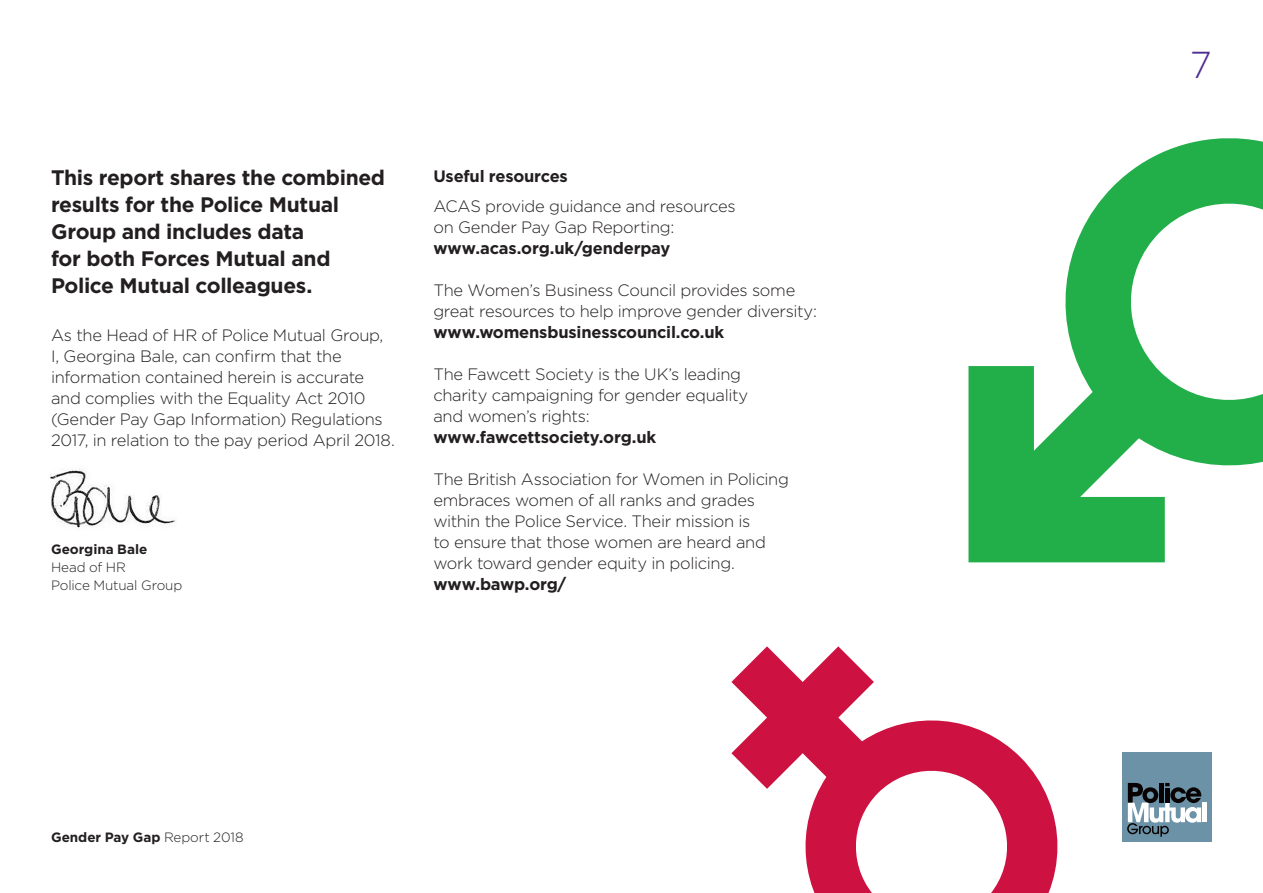
<style>
.page{position:relative;width:1263px;height:893px;background:#fff}
.page>*{position:absolute;margin:0;border:0;box-sizing:border-box;transform-origin:0 0}
.t1{font:300 37.5px "Gotham";color:#502e92}
.t2{font:700 21px/27px "Gotham";letter-spacing:-.015em;color:#231f20}
.t3{font:300 16.5px/21px "Gotham";letter-spacing:-.02em;color:#231f20}
.t4{font:700 16.5px "Gotham";letter-spacing:-.015em;color:#231f20}
.t5{font:700 13.5px/18px "Gotham";letter-spacing:-.005em;color:#231f20}
.t6{font:300 13.5px "Gotham";letter-spacing:-.01em;color:#231f20}
.s1{font-weight:300}
</style>
<div class="page">
<div style="left:1122px;top:752px;width:90px;height:90px;background:#6c92a7"></div>
<div style="left:1202px;top:802px;width:5px;height:20px;background:#fff"></div>
<svg style="left:1127px;top:783px;width:74px;height:54px"></svg>
<svg style="left:731px;top:646px;width:327px;height:247px"></svg>
<svg style="left:968px;top:138px;width:295px;height:424px"></svg>
<img style="left:50px;top:469px;width:126px;height:59px">
<p class="t2" style="left:51px;top:164px;width:336px">This report shares the combined results for the Police Mutual<br>Group and includes data<br>for both Forces Mutual and<br>Police Mutual colleagues.</p>
<p class="t3" style="left:51px;top:325px;width:345px">As the Head of HR of Police Mutual Group, I, Georgina Bale, can confirm that the information contained herein is accurate and complies with the Equality Act 2010 (Gender Pay Gap Information) Regulations 2017, in relation to the pay period April 2018.</p>
<p class="t5" style="left:51px;top:540px;width:98px">Georgina Bale<br><span class="s1">Head of HR</span></p>
<p class="t6" style="left:51px;top:577px;width:133px">Police Mutual Group</p>
<p class="t4" style="left:433px;top:167px;width:136px">Useful resources</p>
<p class="t3" style="left:433px;top:195px;width:304px">ACAS provide guidance and resources on Gender Pay Gap Reporting:</p>
<p class="t4" style="left:433px;top:238px;width:238px">www.acas.org.uk/genderpay</p>
<p class="t3" style="left:433px;top:279px;width:385px">The Women’s Business Council provides some great resources to help improve gender diversity:</p>
<p class="t4" style="left:433px;top:322px;width:292px">www.womensbusinesscouncil.co.uk</p>
<p class="t3" style="left:433px;top:363px;width:316px">The Fawcett Society is the UK’s leading charity campaigning for gender equality and women’s rights:</p>
<p class="t4" style="left:433px;top:427px;width:224px">www.fawcettsociety.org.uk</p>
<p class="t3" style="left:433px;top:468px;width:357px">The British Association for Women in Policing embraces women of all ranks and grades within the Police Service. Their mission is<br>to ensure that those women are heard and work toward gender equity in policing.</p>
<p class="t4" style="left:433px;top:574px;width:134px">www.bawp.org/</p>
<p class="t5" style="left:51px;top:828px;width:194px">Gender Pay Gap <span class="s1">Report 2018</span></p>
<p class="t1" style="left:1190px;top:41px;width:24px">7</p>
</div>
